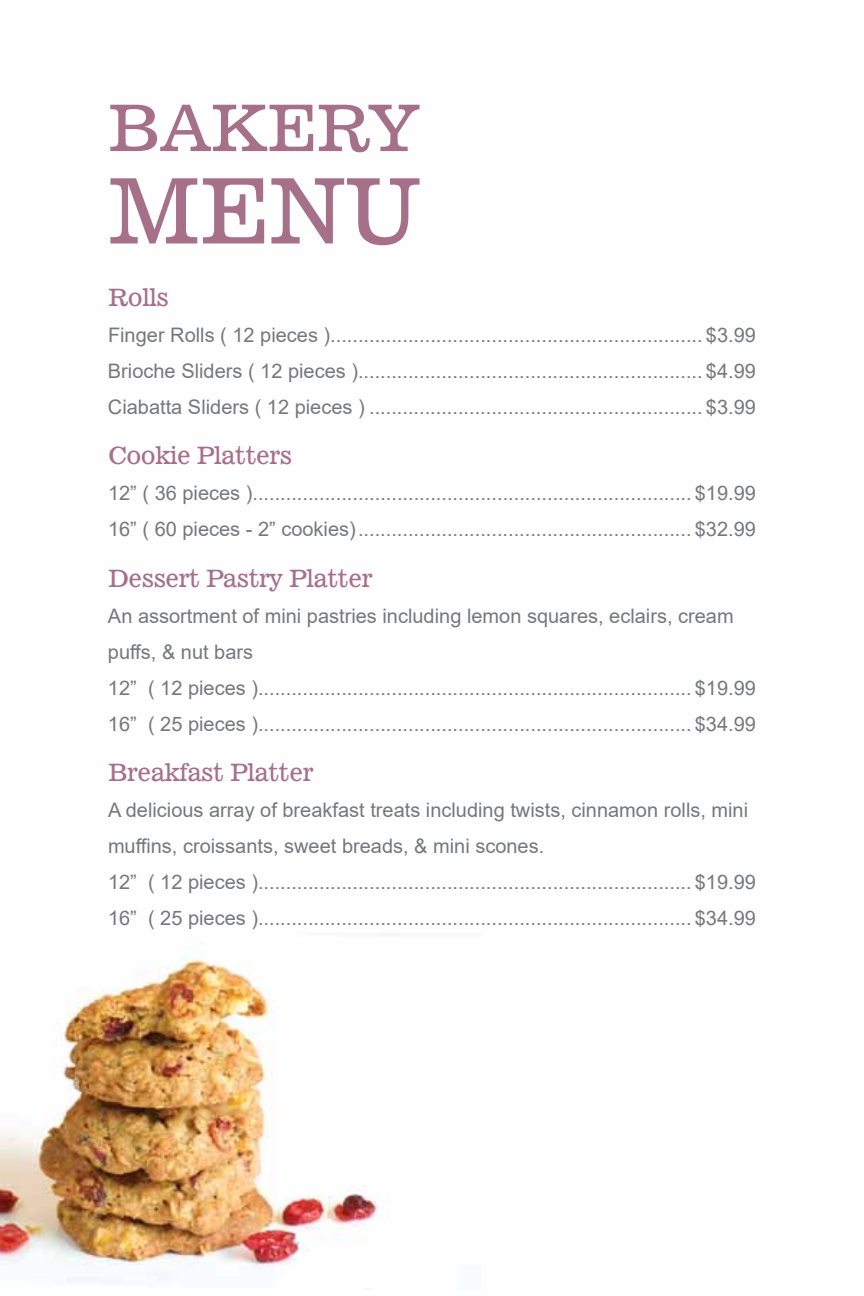
<style>
.page{position:relative;width:864px;height:1296px;background:#fff}
.page>*{position:absolute;margin:0;border:0;box-sizing:border-box;transform-origin:0 0}
.t1{font:90.4px "News 701 BT Roman A";color:#a77089}
.t2{font:64.4px "News 701 BT Roman A";color:#a77089}
.t3{font:24px "News 701 BT Roman A";letter-spacing:-.015em;color:#a77089}
.t4{font:20px/36px "Arial";color:#77787b}
</style>
<div class="page">
<img style="left:0;top:942px;width:381px;height:341px">
<h2 class="t2" style="left:108px;top:89px;width:312px">Bakery</h2>
<h1 class="t1" style="left:108px;top:156px;width:165px">Menu</h1>
<p class="t3" style="left:108px;top:283px;width:62px">Rolls</p>
<p class="t4" style="left:108px;top:317px;width:650px;text-align:justify">Finger Rolls ( 12 pieces )................................................................... $3.99<br>Brioche Sliders ( 12 pieces ).............................................................. $4.99<br>Ciabatta Sliders ( 12 pieces ) ............................................................ $3.99</p>
<p class="t3" style="left:108px;top:441px;width:186px">Cookie Platters</p>
<p class="t4" style="left:108px;top:475px;width:649px">12” ( 36 pieces )............................................................................... $19.99<br>16” ( 60 pieces - 2” cookies)............................................................ $32.99</p>
<p class="t3" style="left:108px;top:564px;width:266px">Dessert Pastry Platter</p>
<p class="t4" style="left:108px;top:598px;width:649px">An assortment of mini pastries including lemon squares, eclairs, cream puffs, &amp; nut bars<br>12” ( 12 pieces ).............................................................................. $19.99<br>16” ( 25 pieces ).............................................................................. $34.99</p>
<p class="t3" style="left:108px;top:758px;width:207px">Breakfast Platter</p>
<p class="t4" style="left:108px;top:792px;width:649px">A delicious array of breakfast treats including twists, cinnamon rolls, mini muffins, croissants, sweet breads, &amp; mini scones.<br>12” ( 12 pieces ).............................................................................. $19.99<br>16” ( 25 pieces ).............................................................................. $34.99</p>
</div>
